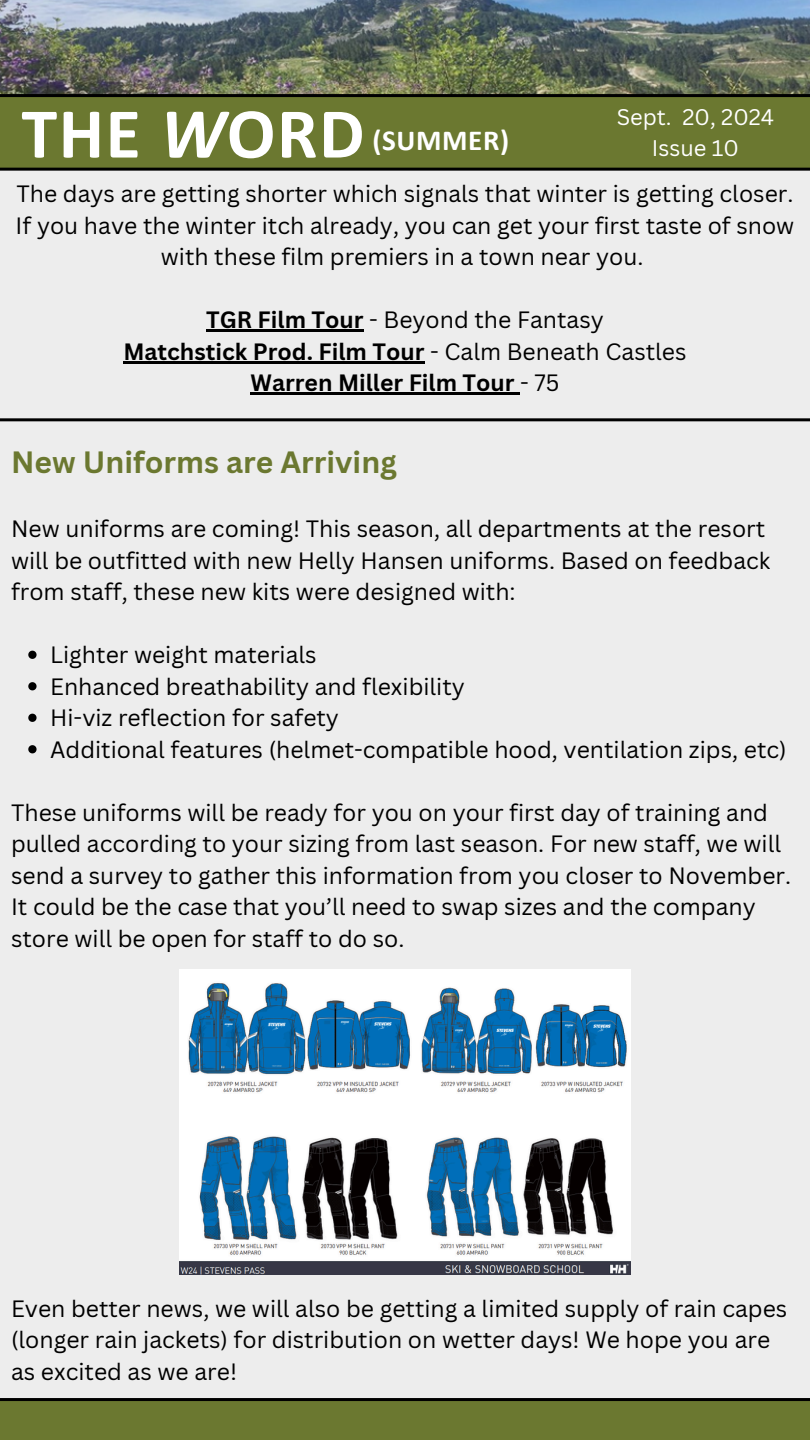
<style>
.page{position:relative;width:810px;height:1440px;background:#ededed}
.page>*{position:absolute;margin:0;border:0;box-sizing:border-box;transform-origin:0 0}
.t1{font:700 72.1px "Calibri";letter-spacing:.02em;color:#fff}
.t2{font:700 30px "Canva Sans";color:#6b7830}
.t3{font:700 29.1px "Calibri";letter-spacing:.02em;color:#fff}
.t4{font:23px/31.5px "Canva Sans";color:#000}
.t5{font:700 23px "Canva Sans";color:#000}
.t6{font:22px "Canva Sans";color:#fff}
.s1{font-style:italic}
.s2{font-weight:700}
.s3{font-weight:400}
</style>
<div class="page">
<img style="left:0;top:0;width:810px;height:94px">
<div style="left:0;top:1401px;width:810px;height:39px;background:#6b7830"></div>
<div style="left:0;top:97px;width:810px;height:71px;background:#6b7830"></div>
<hr style="left:0;top:168px;width:810px;height:3px;background:#000">
<hr style="left:0;top:1398px;width:810px;height:3px;background:#000">
<hr style="left:0;top:94px;width:810px;height:3px;background:#000">
<hr style="left:0;top:418px;width:810px;height:3px;background:#000">
<svg style="left:28px;top:651px;width:9px;height:8px"></svg>
<svg style="left:28px;top:682px;width:9px;height:8px"></svg>
<svg style="left:28px;top:714px;width:9px;height:8px"></svg>
<svg style="left:28px;top:745px;width:9px;height:8px"></svg>
<img style="left:179px;top:969px;width:452px;height:305px">
<hr style="left:206px;top:330px;width:158px;height:2px;background:#000">
<hr style="left:123px;top:361px;width:301px;height:3px;background:#000">
<hr style="left:251px;top:393px;width:152px;height:2px;background:#000">
<hr style="left:403px;top:393px;width:117px;height:2px;background:#000">
<p class="t6" style="left:617px;top:101px;width:159px">Sept. 20, 2024</p>
<p class="t1" style="left:22px;top:103px;width:344px">THE <span class="s1">W</span>ORD</p>
<p class="t3" style="left:373px;top:129px;width:138px">(SUMMER)</p>
<p class="t6" style="left:652px;top:132px;width:89px">Issue 10</p>
<p class="t4" style="left:16px;top:178px;width:780px;text-align:center">The days are getting shorter which signals that winter is getting closer.<br>If you have the winter itch already, you can get your first taste of snow with these film premiers in a town near you.</p>
<p class="t4" style="left:206px;top:304px;width:399px"><span class="s2">TGR Film Tour</span> - Beyond the Fantasy</p>
<p class="t5" style="left:123px;top:335px;width:565px">Matchstick Prod. Film Tour <span class="s3">- Calm Beneath Castles</span></p>
<p class="t5" style="left:251px;top:367px;width:310px">Warren Miller Film Tour <span class="s3">- 75</span></p>
<p class="t2" style="left:11px;top:441px;width:388px">New Uniforms are Arriving</p>
<h2 class="t4" style="left:11px;top:513px;width:761px">New uniforms are coming! This season, all departments at the resort will be outfitted with new Helly Hansen uniforms. Based on feedback from staff, these new kits were designed with:</h2>
<h1 class="t4" style="left:50px;top:639px;width:268px">Lighter weight materials</h1>
<p class="t4" style="left:50px;top:670px;width:416px">Enhanced breathability and flexibility</p>
<p class="t4" style="left:50px;top:702px;width:290px">Hi-viz reflection for safety</p>
<p class="t4" style="left:50px;top:733px;width:738px">Additional features (helmet-compatible hood, ventilation zips, etc)</p>
<p class="t4" style="left:11px;top:796px;width:782px">These uniforms will be ready for you on your first day of training and pulled according to your sizing from last season. For new staff, we will send a survey to gather this information from you closer to November.<br>It could be the case that you’ll need to swap sizes and the company store will be open for staff to do so.</p>
<h3 class="t4" style="left:11px;top:1292px;width:778px">Even better news, we will also be getting a limited supply of rain capes (longer rain jackets) for distribution on wetter days! We hope you are as excited as we are!</h3>
</div>
